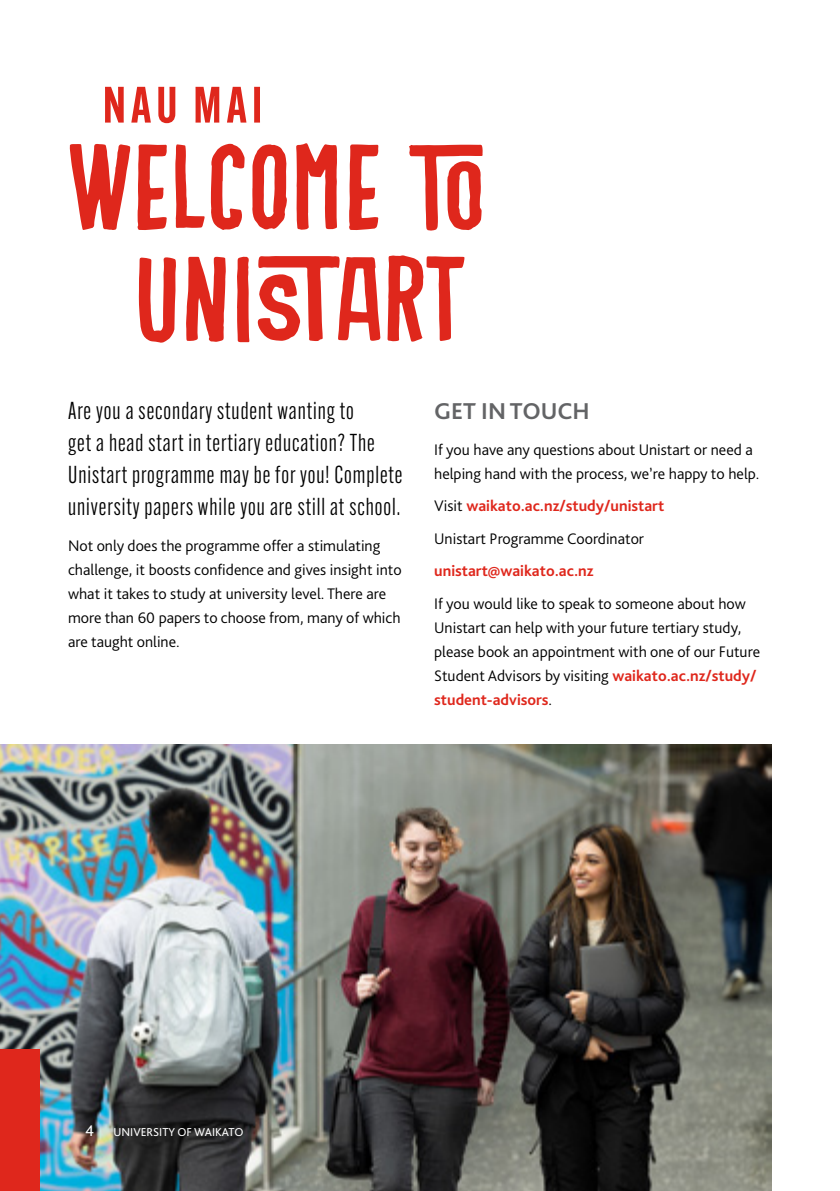
<style>
.page{position:relative;width:840px;height:1191px;background:#fff}
.page>*{position:absolute;margin:0;border:0;box-sizing:border-box;transform-origin:0 0}
.t1{font:120px/112.2px "Bozzolini";color:#df271c;text-align:center}
.t2{font:600 50px "Alternate Gothic Cond ATF";letter-spacing:.1em;color:#df271c}
.t3{font:24px/32px "Alternate Gothic Cond ATF";letter-spacing:.04em;color:#000}
.t4{font:700 24px "Bliss Pro";color:#636466}
.t5{font:300 16px/24px "Bliss Pro";color:#000}
.t6{font:700 16px "Bliss Pro";color:#df271c}
.t7{font:12px "Bliss Pro";color:#fff}
.s1{font-weight:700;color:#df271c}
.s2{font-size:16px}
</style>
<div class="page">
<img style="left:0;top:744px;width:771px;height:447px">
<div style="left:0;top:1049px;width:40px;height:142px;background:#df271c"></div>
<h2 class="t2" style="left:103px;top:73px;width:161px">NAU MAI</h2>
<h1 class="t1" style="left:68px;top:136px;width:420px">WELCOME TO<br>UNISTART</h1>
<h3 class="t3" style="left:68px;top:394px;width:335px">Are you a secondary student wanting to<br>get a head start in tertiary education? The Unistart programme may be for you! Complete university papers while you are still at school.</h3>
<p class="t5" style="left:68px;top:533px;width:335px">Not only does the programme offer a stimulating challenge, it boosts confidence and gives insight into what it takes to study at university level. There are more than 60 papers to choose from, many of which are taught online.</p>
<h3 class="t4" style="left:434px;top:396px;width:157px">GET IN TOUCH</h3>
<p class="t5" style="left:434px;top:437px;width:326px">If you have any questions about Unistart or need a helping hand with the process, we’re happy to help.</p>
<p class="t5" style="left:434px;top:489px;width:231px;line-height:32.4px">Visit <span class="s1">waikato.ac.nz/study/unistart<br></span>Unistart Programme Coordinator</p>
<p class="t6" style="left:434px;top:561px;width:161px">unistart@waikato.ac.nz</p>
<p class="t5" style="left:434px;top:591px;width:327px">If you would like to speak to someone about how Unistart can help with your future tertiary study, please book an appointment with one of our Future Student Advisors by visiting <span class="s1">waikato.ac.nz/study/ student-advisors</span>.</p>
<p class="t7" style="left:85px;top:1124px;width:160px"><span class="s2">4</span> UNIVERSITY OF WAIKATO</p>
</div>
